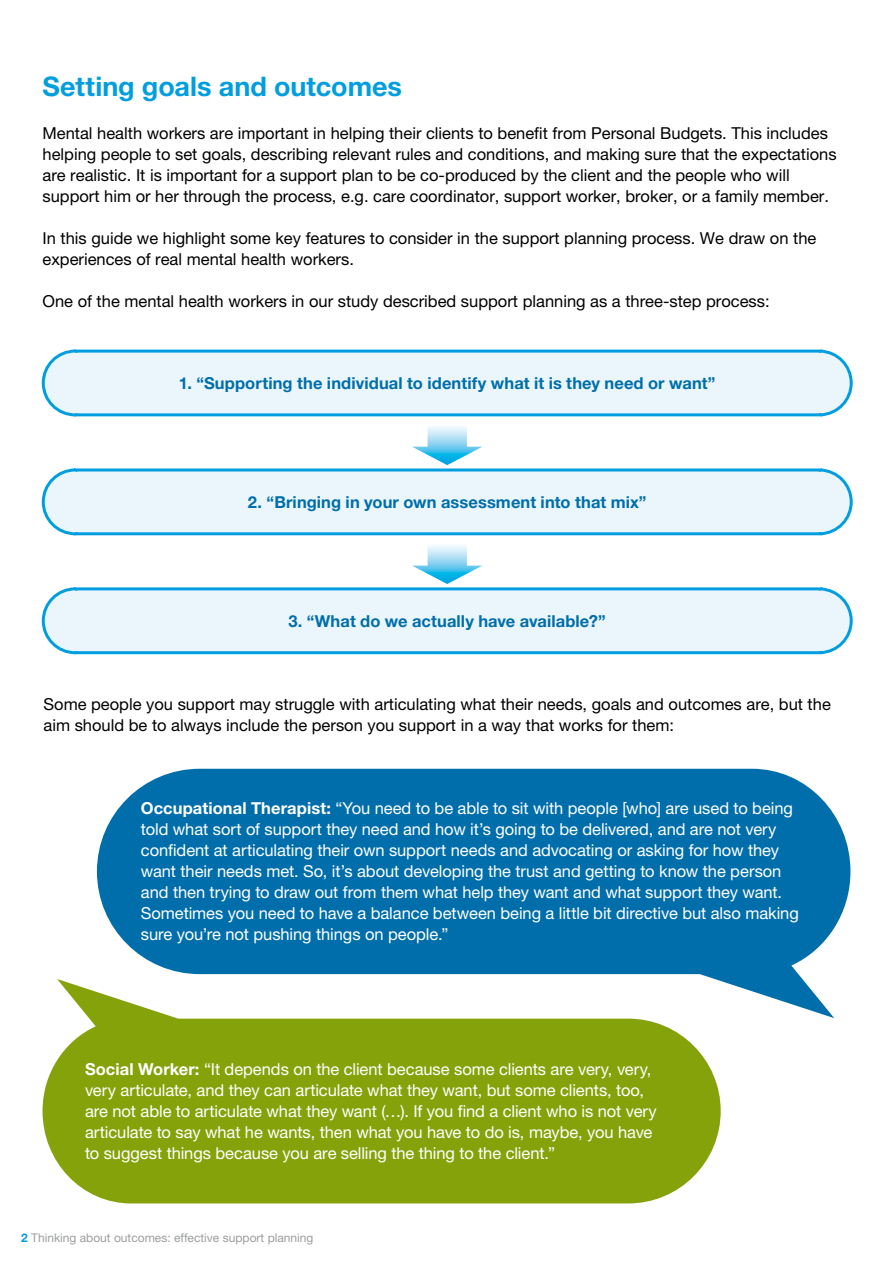
<style>
.page{position:relative;width:893px;height:1263px;background:#fff}
.page>*{position:absolute;margin:0;border:0;box-sizing:border-box;transform-origin:0 0}
.t1{font:700 27px "Helvetica Neue LT Pro";color:#009ee0}
.t2{font:16.5px/21px "Helvetica Neue LT Pro";letter-spacing:-.005em;color:#fff}
.t3{font:16.5px/21px "Helvetica Neue LT Pro";color:#000}
.t4{font:700 16.5px "Helvetica Neue LT Pro";letter-spacing:.005em;color:#006eab}
.t5{font:12px "Helvetica Neue LT Pro";color:#9c9e9f}
.s1{font-weight:700}
.s2{font-weight:700;color:#009ee0}
</style>
<div class="page">
<svg style="left:97px;top:769px;width:753px;height:249px;fill:#006eab"></svg>
<svg style="left:43px;top:979px;width:678px;height:224px;fill:#86a20b"></svg>
<svg style="left:41px;top:349px;width:812px;height:68px"></svg>
<svg style="left:412px;top:426px;width:70px;height:39px"></svg>
<svg style="left:41px;top:468px;width:812px;height:68px"></svg>
<svg style="left:41px;top:587px;width:812px;height:68px"></svg>
<svg style="left:412px;top:545px;width:70px;height:39px"></svg>
<h1 class="t1" style="left:43px;top:69px;width:361px">Setting goals and outcomes</h1>
<p class="t3" style="left:43px;top:123px;width:795px">Mental health workers are important in helping their clients to benefit from Personal Budgets. This includes helping people to set goals, describing relevant rules and conditions, and making sure that the expectations are realistic. It is important for a support plan to be co-produced by the client and the people who will support him or her through the process, e.g. care coordinator, support worker, broker, or a family member.</p>
<p class="t3" style="left:43px;top:228px;width:775px">In this guide we highlight some key features to consider in the support planning process. We draw on the experiences of real mental health workers.</p>
<p class="t3" style="left:43px;top:291px;width:729px">One of the mental health workers in our study described support planning as a three-step process:</p>
<p class="t4" style="left:179px;top:373px;width:538px">1. “Supporting the individual to identify what it is they need or want”</p>
<p class="t4" style="left:248px;top:492px;width:400px">2. “Bringing in your own assessment into that mix”</p>
<p class="t4" style="left:289px;top:611px;width:319px">3. “What do we actually have available?”</p>
<p class="t3" style="left:44px;top:693px;width:789px">Some people you support may struggle with articulating what their needs, goals and outcomes are, but the aim should be to always include the person you support in a way that works for them:</p>
<p class="t2" style="left:141px;top:797px;width:659px"><span class="s1">Occupational Therapist:</span> “You need to be able to sit with people [who] are used to being told what sort of support they need and how it’s going to be delivered, and are not very confident at articulating their own support needs and advocating or asking for how they want their needs met. So, it’s about developing the trust and getting to know the person and then trying to draw out from them what help they want and what support they want.<br>Sometimes you need to have a balance between being a little bit directive but also making sure you’re not pushing things on people.”</p>
<p class="t2" style="left:85px;top:1058px;width:573px"><span class="s1">Social Worker:</span> “It depends on the client because some clients are very, very, very articulate, and they can articulate what they want, but some clients, too, are not able to articulate what they want (…). If you find a client who is not very articulate to say what he wants, then what you have to do is, maybe, you have to suggest things because you are selling the thing to the client.”</p>
<p class="t5" style="left:21px;top:1230px;width:294px"><span class="s2">2</span> Thinking about outcomes: effective support planning</p>
</div>
